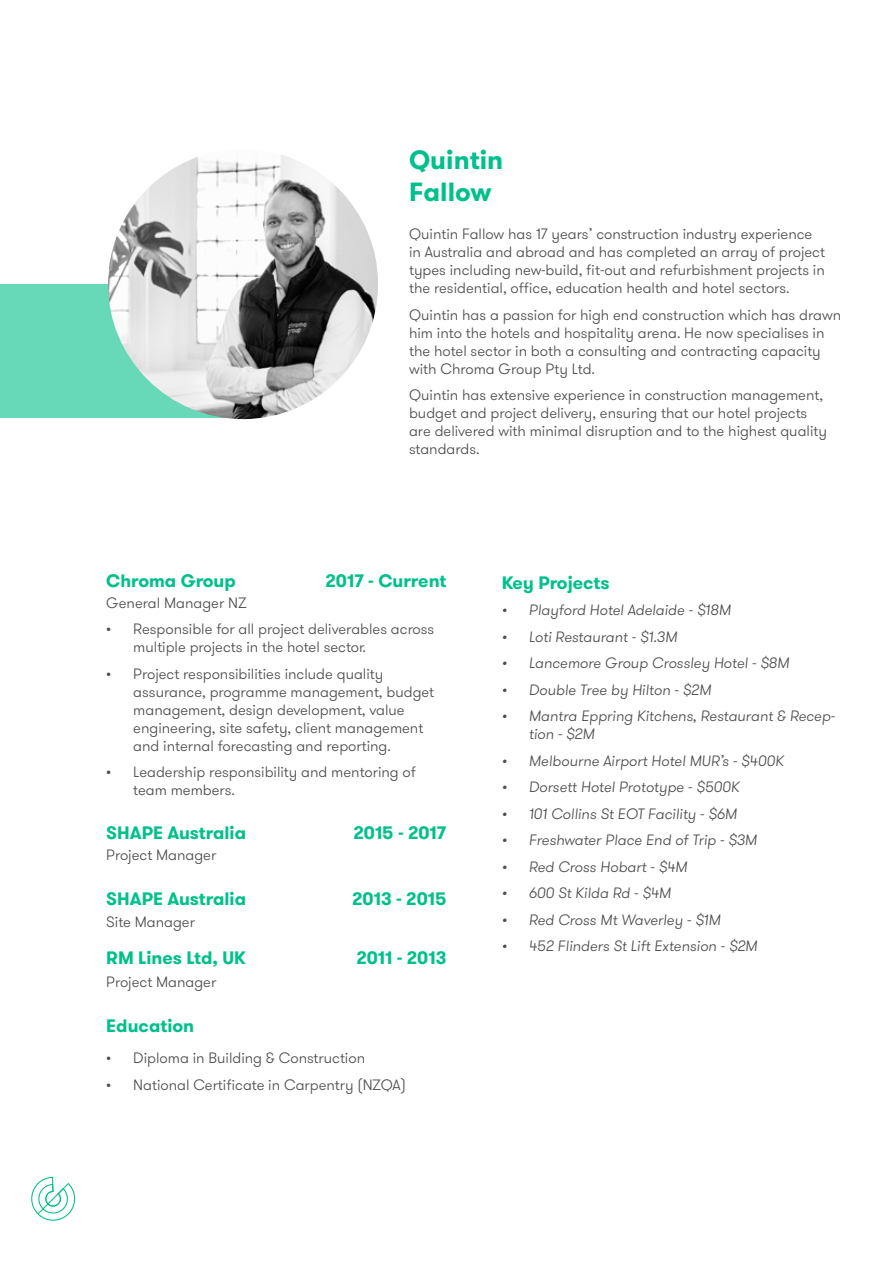
<style>
.page{position:relative;width:893px;height:1263px;background:#fff}
.page>*{position:absolute;margin:0;border:0;box-sizing:border-box;transform-origin:0 0}
.t1{font:700 26.25px/31.7px "GT Walsheim Pro";color:#00c08b}
.t2{font:700 18px "GT Walsheim Pro";color:#00c08b}
.t3{font:300 15px/18px "GT Walsheim Pro";color:#4d4d4f}
.t4{font:italic 300 15px/18px "GT Walsheim Pro";color:#4d4d4f}
</style>
<div class="page">
<div style="left:0;top:284px;width:244px;height:134px;background:#67d9b9"></div>
<img style="left:108px;top:149px;width:270px;height:270px;border-radius:135px">
<svg style="left:31px;top:1177px;width:45px;height:44px"></svg>
<h1 class="t1" style="left:409px;top:144px;width:96px">Quintin<br>Fallow</h1>
<p class="t3" style="left:409px;top:225px;width:417px">Quintin Fallow has 17 years’ construction industry experience in Australia and abroad and has completed an array of project types including new-build, fit-out and refurbishment projects in the residential, office, education health and hotel sectors.</p>
<p class="t3" style="left:409px;top:306px;width:434px">Quintin has a passion for high end construction which has drawn him into the hotels and hospitality arena. He now specialises in the hotel sector in both a consulting and contracting capacity with Chroma Group Pty Ltd.</p>
<p class="t3" style="left:409px;top:386px;width:419px">Quintin has extensive experience in construction management, budget and project delivery, ensuring that our hotel projects are delivered with minimal disruption and to the highest quality standards.</p>
<p class="t2" style="left:106px;top:569px;width:131px">Chroma Group</p>
<p class="t2" style="left:326px;top:569px;width:122px">2017 - Current</p>
<p class="t3" style="left:106px;top:594px;width:142px">General Manager NZ</p>
<p class="t3" style="left:133px;top:620px;width:303px;text-indent:-27px">• Responsible for all project deliverables across multiple projects in the hotel sector.</p>
<p class="t3" style="left:133px;top:665px;width:302px;text-indent:-27px">• Project responsibilities include quality assurance, programme management, budget management, design development, value engineering, site safety, client management and internal forecasting and reporting.</p>
<p class="t3" style="left:133px;top:763px;width:284px;text-indent:-27px">• Leadership responsibility and mentoring of team members.</p>
<p class="t2" style="left:106px;top:821px;width:141px">SHAPE Australia</p>
<p class="t2" style="left:353px;top:821px;width:94px">2015 - 2017</p>
<p class="t3" style="left:106px;top:846px;width:112px">Project Manager</p>
<p class="t2" style="left:106px;top:887px;width:141px">SHAPE Australia</p>
<p class="t2" style="left:352px;top:887px;width:96px">2013 - 2015</p>
<p class="t3" style="left:106px;top:913px;width:90px">Site Manager</p>
<p class="t2" style="left:106px;top:946px;width:141px">RM Lines Ltd, UK</p>
<p class="t2" style="left:356px;top:946px;width:92px">2011 - 2013</p>
<p class="t3" style="left:106px;top:973px;width:112px">Project Manager</p>
<p class="t2" style="left:106px;top:1014px;width:89px">Education</p>
<p class="t3" style="left:106px;top:1049px;width:260px">• Diploma in Building &amp; Construction</p>
<p class="t3" style="left:106px;top:1076px;width:301px">• National Certificate in Carpentry (NZQA)</p>
<p class="t2" style="left:502px;top:571px;width:109px">Key Projects</p>
<p class="t4" style="left:502px;top:601px;width:231px">• Playford Hotel Adelaide - $18M</p>
<p class="t4" style="left:502px;top:628px;width:177px">• Loti Restaurant - $1.3M</p>
<p class="t4" style="left:502px;top:654px;width:289px">• Lancemore Group Crossley Hotel - $8M</p>
<p class="t4" style="left:502px;top:681px;width:211px">• Double Tree by Hilton - $2M</p>
<p class="t4" style="left:529px;top:707px;width:308px;text-indent:-27px">• Mantra Eppring Kitchens, Restaurant &amp; Recep&shy;tion - $2M</p>
<p class="t4" style="left:502px;top:752px;width:283px">• Melbourne Airport Hotel MUR’s - $400K</p>
<p class="t4" style="left:502px;top:778px;width:239px">• Dorsett Hotel Prototype - $500K</p>
<p class="t4" style="left:502px;top:805px;width:237px">• 101 Collins St EOT Facility - $6M</p>
<p class="t4" style="left:502px;top:831px;width:257px">• Freshwater Place End of Trip - $3M</p>
<p class="t4" style="left:502px;top:858px;width:187px">• Red Cross Hobart - $4M</p>
<p class="t4" style="left:502px;top:884px;width:171px">• 600 St Kilda Rd - $4M</p>
<p class="t4" style="left:502px;top:911px;width:220px">• Red Cross Mt Waverley - $1M</p>
<p class="t4" style="left:502px;top:937px;width:257px">• 452 Flinders St Lift Extension - $2M</p>
</div>
